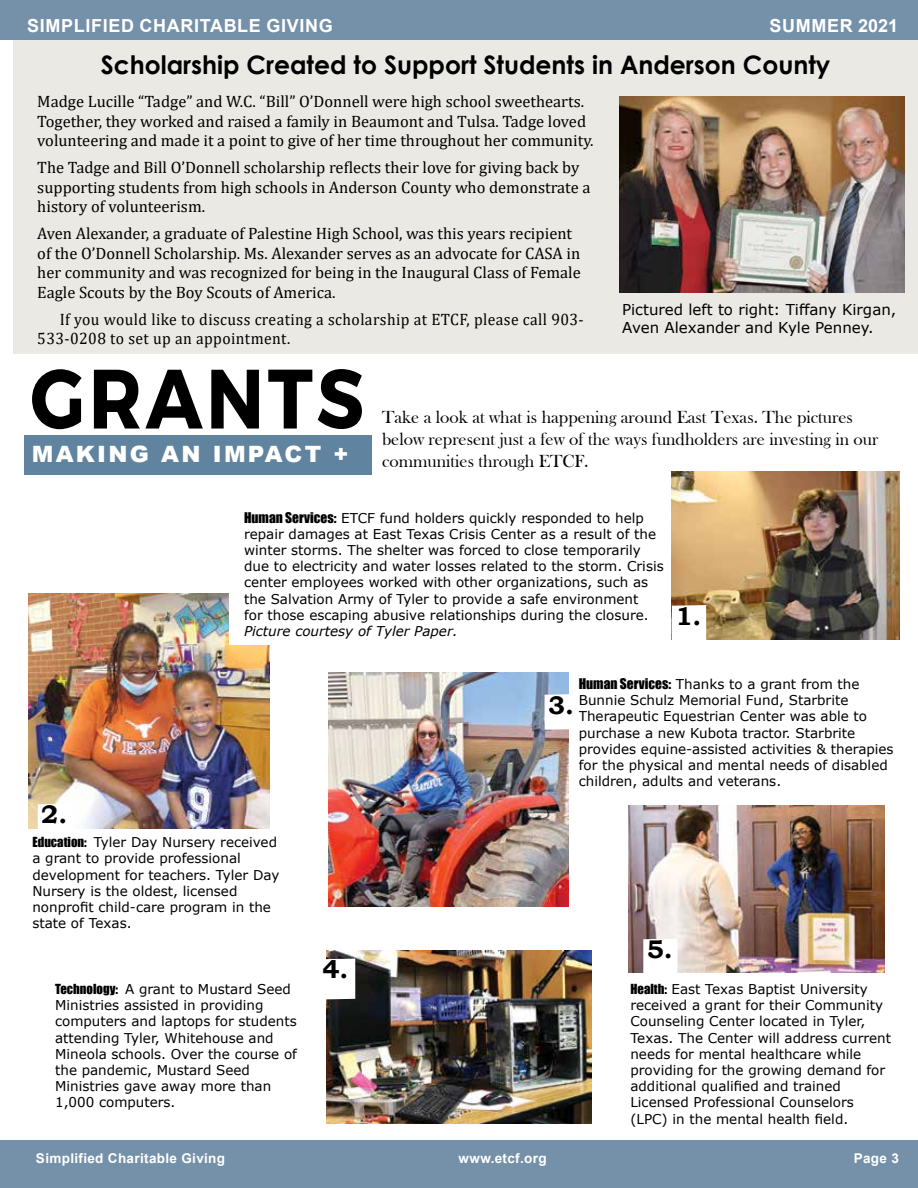
<style>
.page{position:relative;width:918px;height:1188px;background:#fff}
.page>*{position:absolute;margin:0;border:0;box-sizing:border-box;transform-origin:0 0}
.t1{font:84px "Trueno Bd";letter-spacing:.05em;color:#000;scale:.88 1}
.t2{font:700 25.5px "Century Gothic";color:#000}
.t3{font:700 25.5px "Bookman Old Style";color:#000}
.t4{font:900 22.5px "Arial";letter-spacing:.1em;color:#fff}
.t5{font:18px/21.6px "Bask Old Face";color:#000}
.t6{font:700 18px "Arial";letter-spacing:.035em;color:#fff}
.t7{font:16.5px/19.5px "Cambria";color:#000}
.t8{font:16.5px/19.5px "Cambria";letter-spacing:.025em;color:#000;scale:.95 1}
.t9{font:15px/18px "Verdana";color:#000}
.t10{font:13.5px/16.2px "Verdana";color:#000}
.t11{font:700 13.5px "Arial";letter-spacing:.025em;color:#fff}
.t12{font:italic 13.5px "Verdana";color:#000}
.s1{font-family:"Impact"}
.s2{font-family:"Impact";font-size:12.75px}
</style>
<div class="page">
<img style="left:29px;top:593px;width:240px;height:235px">
<div style="left:14px;top:40px;width:904px;height:313px;background:#eae9e4"></div>
<div style="left:0;top:0;width:918px;height:40px;background:#7591aa"></div>
<div style="left:0;top:1141px;width:918px;height:47px;background:#7591aa"></div>
<div style="left:24px;top:435px;width:348px;height:40px;background:#60849f"></div>
<svg style="left:38px;top:804px;width:34px;height:24px"></svg>
<img style="left:327px;top:950px;width:264px;height:173px">
<svg style="left:326px;top:959px;width:29px;height:41px"></svg>
<img style="left:628px;top:805px;width:257px;height:168px">
<svg style="left:643px;top:939px;width:35px;height:34px"></svg>
<img style="left:672px;top:472px;width:228px;height:167px">
<svg style="left:672px;top:605px;width:34px;height:34px"></svg>
<img style="left:329px;top:672px;width:240px;height:235px">
<svg style="left:545px;top:694px;width:24px;height:36px"></svg>
<img style="left:620px;top:96px;width:284px;height:196px">
<div style="left:230px;top:582px;width:73px;height:63px;background:#fff"></div>
<h3 class="t6" style="left:27px;top:13px;width:307px">SIMPLIFIED CHARITABLE GIVING</h3>
<h3 class="t6" style="left:770px;top:13px;width:130px">SUMMER 2021</h3>
<h2 class="t2" style="left:101px;top:45px;width:731px">Scholarship Created to Support Students in Anderson County</h2>
<p class="t7" style="left:37px;top:92px;width:558px">Madge Lucille “Tadge” and W.C. “Bill” O’Donnell were high school sweethearts.<br>Together, they worked and raised a family in Beaumont and Tulsa. Tadge loved volunteering and made it a point to give of her time throughout her community.</p>
<p class="t7" style="left:37px;top:158px;width:555px">The Tadge and Bill O’Donnell scholarship reflects their love for giving back by supporting students from high schools in Anderson County who demonstrate a history of volunteerism.</p>
<p class="t7" style="left:37px;top:224px;width:545px">Aven Alexander, a graduate of Palestine High School, was this years recipient of the O’Donnell Scholarship. Ms. Alexander serves as an advocate for CASA in her community and was recognized for being in the Inaugural Class of Female Eagle Scouts by the Boy Scouts of America.</p>
<p class="t8" style="left:37px;top:309px;width:577px;text-indent:22px">If you would like to discuss creating a scholarship at ETCF, please call 903-<br>533-0208 to set up an appointment.</p>
<p class="t9" style="left:622px;top:300px;width:276px">Pictured left to right: Tiffany Kirgan,<br>Aven Alexander and Kyle Penney.</p>
<h1 class="t1" style="left:30px;top:347px;width:381px">GRANTS</h1>
<h3 class="t4" style="left:32px;top:438px;width:318px">MAKING AN IMPACT +</h3>
<h3 class="t5" style="left:382px;top:407px;width:498px">Take a look at what is happening around East Texas. The pictures below represent just a few of the ways fundholders are investing in our communities through ETCF.</h3>
<p class="t10" style="left:244px;top:509px;width:421px"><span class="s1">Human Services:</span> ETCF fund holders quickly responded to help repair damages at East Texas Crisis Center as a result of the winter storms. The shelter was forced to close temporarily due to electricity and water losses related to the storm. Crisis center employees worked with other organizations, such as the Salvation Army of Tyler to provide a safe environment<br>for those escaping abusive relationships during the closure.</p>
<p class="t12" style="left:244px;top:622px;width:215px">Picture courtesy of Tyler Paper.</p>
<h2 class="t3" style="left:675px;top:598px;width:28px">1.</h2>
<h2 class="t3" style="left:41px;top:796px;width:28px">2.</h2>
<p class="t10" style="left:32px;top:834px;width:249px"><span class="s2">Education:</span> Tyler Day Nursery received a grant to provide professional development for teachers. Tyler Day<br>Nursery is the oldest, licensed nonprofit child-care program in the state of Texas.</p>
<p class="t10" style="left:55px;top:981px;width:243px"><span class="s2">Technology:</span> A grant to Mustard Seed<br>Ministries assisted in providing computers and laptops for students attending Tyler, Whitehouse and<br>Mineola schools. Over the course of the pandemic, Mustard Seed<br>Ministries gave away more than<br>1,000 computers.</p>
<h2 class="t3" style="left:322px;top:951px;width:28px">4.</h2>
<p class="t10" style="left:579px;top:676px;width:316px"><span class="s1">Human Services:</span> Thanks to a grant from the Bunnie Schulz Memorial Fund, Starbrite Therapeutic Equestrian Center was able to purchase a new Kubota tractor. Starbrite provides equine-assisted activities &amp; therapies for the physical and mental needs of disabled children, adults and veterans.</p>
<h2 class="t3" style="left:548px;top:687px;width:28px">3.</h2>
<h2 class="t3" style="left:647px;top:931px;width:28px">5.</h2>
<p class="t10" style="left:630px;top:981px;width:262px"><span class="s2">Health:</span> East Texas Baptist University received a grant for their Community Counseling Center located in Tyler, Texas. The Center will address current needs for mental healthcare while providing for the growing demand for additional qualified and trained Licensed Professional Counselors (LPC) in the mental health field.</p>
<p class="t11" style="left:36px;top:1149px;width:191px">Simplified Charitable Giving</p>
<p class="t11" style="left:459px;top:1149px;width:89px">www.etcf.org</p>
<p class="t11" style="left:854px;top:1149px;width:47px">Page 3</p>
</div>
